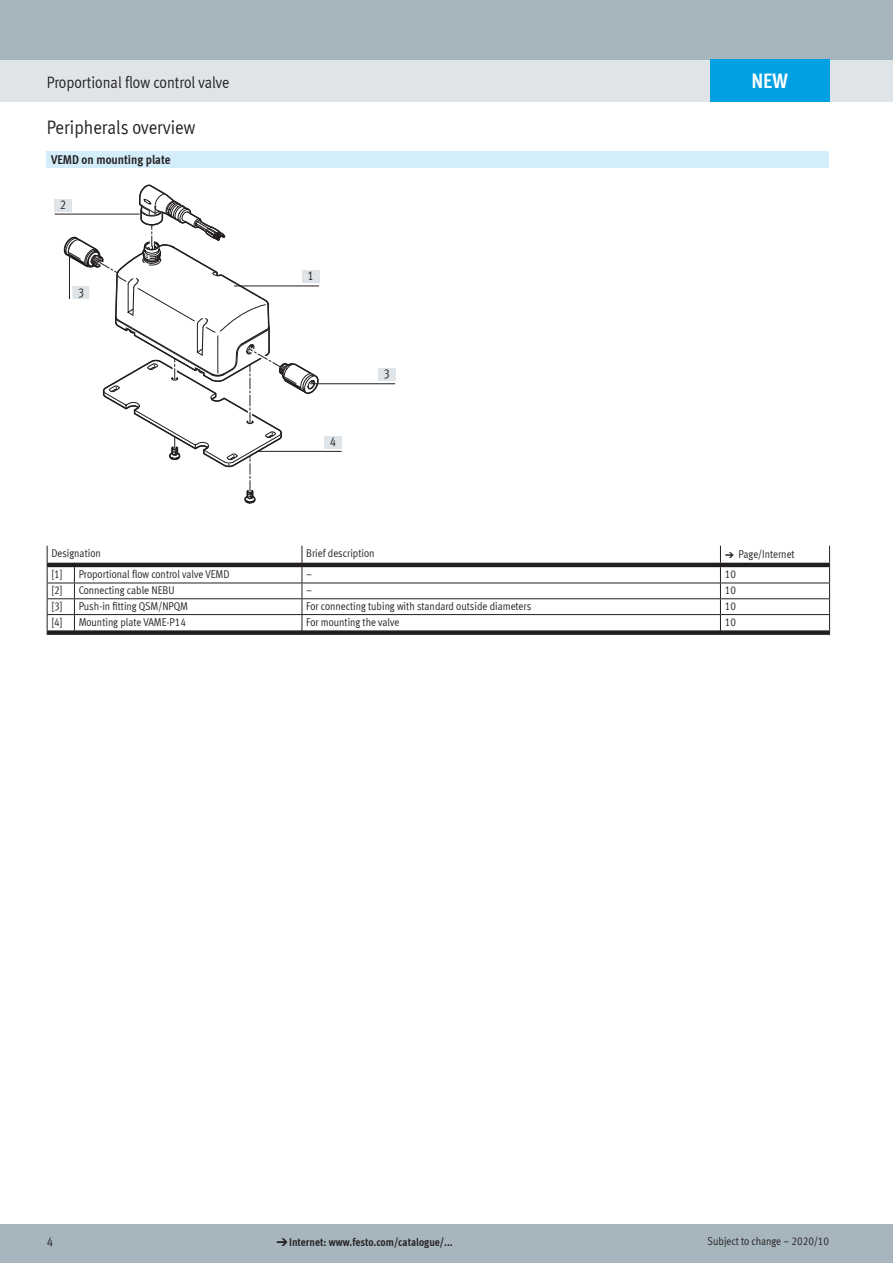
<style>
.page{position:relative;width:893px;height:1263px;background:#fff}
.page>*{position:absolute;margin:0;border:0;box-sizing:border-box;transform-origin:0 0}
.t1{font:700 21px "Meta Cond LF";color:#fff}
.t2{font:19.5px "Meta Cond LF";color:#231f20}
.t3{font:16.5px "Meta Cond LF";color:#231f20}
.t4{font:700 12.75px "Meta Cond LF";color:#231f20}
.t5{font:12.75px "Meta Cond LF";color:#231f20}
.t6{font:11.25px "Meta Cond LF";color:#231f20}
.t7{font:700 11.25px "Meta Cond LF";color:#231f20}
.s1{font-family:"Meto Pict 182"}
.s2{font-family:"Meto Pict 182";font-weight:400}
</style>
<div class="page">
<div style="left:0;top:1225px;width:893px;height:38px;background:#a7b6be"></div>
<div style="left:0;top:60px;width:893px;height:42px;background:#dfe4e8"></div>
<div style="left:0;top:0;width:893px;height:60px;background:#a7b6be"></div>
<div style="left:47px;top:151px;width:782px;height:17px;background:#d4edfa"></div>
<svg style="left:63px;top:184px;width:256px;height:320px"></svg>
<div style="left:55px;top:199px;width:17px;height:12px;background:#dfe4e8"></div>
<hr style="left:55px;top:214px;width:85px;height:1px;background:#231f20">
<div style="left:69px;top:257px;width:22px;height:42px;background:#231f20"></div>
<svg style="left:70px;top:257px;width:21px;height:42px"></svg>
<div style="left:72px;top:286px;width:17px;height:13px;background:#dfe4e8"></div>
<div style="left:302px;top:271px;width:17px;height:12px;background:#dfe4e8"></div>
<hr style="left:234px;top:286px;width:85px;height:1px;background:#231f20">
<div style="left:378px;top:368px;width:17px;height:13px;background:#dfe4e8"></div>
<hr style="left:310px;top:383px;width:85px;height:1px;background:#231f20">
<div style="left:325px;top:436px;width:17px;height:12px;background:#dfe4e8"></div>
<hr style="left:257px;top:451px;width:85px;height:1px;background:#231f20">
<svg style="left:75px;top:563px;width:754px;height:72px"></svg>
<hr style="left:74px;top:583px;width:228px;height:1px;background:#231f20">
<hr style="left:302px;top:583px;width:418px;height:1px;background:#231f20">
<hr style="left:720px;top:583px;width:110px;height:1px;background:#231f20">
<hr style="left:74px;top:598px;width:228px;height:1px;background:#231f20">
<hr style="left:302px;top:598px;width:418px;height:1px;background:#231f20">
<hr style="left:720px;top:598px;width:110px;height:1px;background:#231f20">
<hr style="left:74px;top:614px;width:228px;height:1px;background:#231f20">
<hr style="left:302px;top:614px;width:418px;height:1px;background:#231f20">
<hr style="left:720px;top:614px;width:110px;height:1px;background:#231f20">
<svg style="left:47px;top:546px;width:28px;height:89px"></svg>
<svg style="left:302px;top:546px;width:1px;height:89px"></svg>
<svg style="left:720px;top:546px;width:1px;height:89px"></svg>
<svg style="left:829px;top:546px;width:1px;height:89px"></svg>
<div style="left:710px;top:60px;width:119px;height:42px;background:#00a1e3"></div>
<h3 class="t3" style="left:47px;top:72px;width:184px">Proportional flow control valve</h3>
<h2 class="t2" style="left:47px;top:116px;width:150px">Peripherals overview</h2>
<p class="t4" style="left:51px;top:151px;width:121px">VEMD on mounting plate</p>
<p class="t5" style="left:60px;top:196px;width:8px">2</p>
<p class="t5" style="left:78px;top:284px;width:8px">3</p>
<p class="t5" style="left:307px;top:268px;width:8px">1</p>
<p class="t5" style="left:330px;top:434px;width:8px">4</p>
<p class="t5" style="left:383px;top:366px;width:8px">3</p>
<h1 class="t1" style="left:751px;top:67px;width:38px">NEW</h1>
<p class="t6" style="left:51px;top:546px;width:51px">Designation</p>
<p class="t6" style="left:306px;top:546px;width:70px">Brief description</p>
<p class="t6" style="left:725px;top:548px;width:72px"><span class="s1">a</span> Page/Internet</p>
<p class="t6" style="left:51px;top:567px;width:13px">[1]</p>
<p class="t6" style="left:79px;top:567px;width:152px">Proportional flow control valve VEMD</p>
<p class="t6" style="left:306px;top:567px;width:7px">–</p>
<p class="t6" style="left:725px;top:567px;width:13px">10</p>
<p class="t6" style="left:51px;top:583px;width:13px">[2]</p>
<p class="t6" style="left:79px;top:583px;width:97px">Connecting cable NEBU</p>
<p class="t6" style="left:306px;top:583px;width:7px">–</p>
<p class="t6" style="left:725px;top:583px;width:13px">10</p>
<p class="t6" style="left:51px;top:599px;width:13px">[3]</p>
<p class="t6" style="left:79px;top:599px;width:111px">Push-in fitting QSM/NPQM</p>
<p class="t6" style="left:306px;top:599px;width:227px">For connecting tubing with standard outside diameters</p>
<p class="t6" style="left:725px;top:599px;width:13px">10</p>
<p class="t6" style="left:51px;top:615px;width:13px">[4]</p>
<p class="t6" style="left:79px;top:615px;width:109px">Mounting plate VAME-P14</p>
<p class="t6" style="left:306px;top:615px;width:95px">For mounting the valve</p>
<p class="t6" style="left:725px;top:615px;width:13px">10</p>
<p class="t5" style="left:47px;top:1234px;width:8px">4</p>
<p class="t7" style="left:276px;top:1235px;width:178px"><span class="s2">d</span>Internet: www.festo.com/catalogue/...</p>
<p class="t6" style="left:708px;top:1234px;width:123px">Subject to change – 2020/10</p>
</div>
